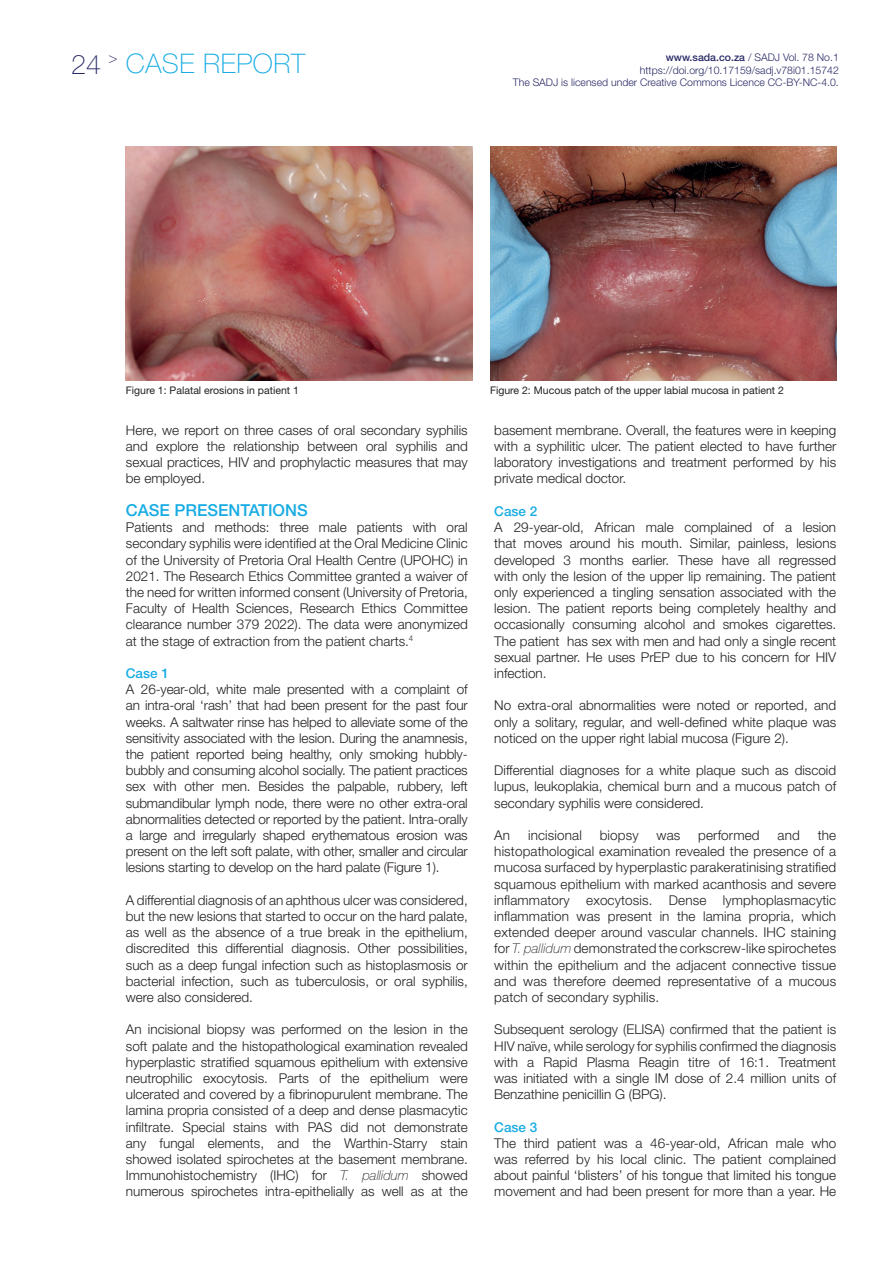
<style>
.page{position:relative;width:893px;height:1263px;background:#fff}
.page>*{position:absolute;margin:0;border:0;box-sizing:border-box;transform-origin:0 0}
.t1{font:100 27px "Helvetica Neue LT Std";letter-spacing:.02em;color:#18ace3}
.t2{font:500 16.5px "Helvetica Neue LT Std";color:#18ace3}
.t3{font:100 15px "Helvetica Neue LT Std";color:#292a66}
.t4{font:300 13.5px/16.2px "Helvetica Neue LT Std";color:#231f20;text-align:justify}
.t5{font:500 13.5px "Helvetica Neue LT Std";color:#18ace3}
.t6{font:300 10.5px/12.6px "Helvetica Neue LT Std";color:#292a66;text-align:right}
.t7{font:10.5px "Helvetica Neue LT Std";color:#231f20}
.s1{color:#292a66}
.s2{font-weight:500}
.s3{font-weight:100;font-style:italic}
</style>
<div class="page">
<img style="left:126px;top:147px;width:346px;height:234px">
<img style="left:490px;top:147px;width:346px;height:234px">
<h1 class="t1" style="left:71px;top:48px;width:235px"><span class="s1">24</span> CASE REPORT</h1>
<p class="t3" style="left:109px;top:50px;width:10px">&gt;</p>
<p class="t6" style="left:513px;top:51px;width:327px"><span class="s2">www.sada.co.za</span> / SADJ Vol. 78 No.1 https://doi.org/10.17159/sadj.v78i01.15742<br>The SADJ is licensed under Creative Commons Licence CC-BY-NC-4.0.</p>
<p class="t7" style="left:126px;top:384px;width:175px">Figure 1: Palatal erosions in patient 1</p>
<p class="t7" style="left:490px;top:384px;width:295px">Figure 2: Mucous patch of the upper labial mucosa in patient 2</p>
<p class="t4" style="left:126px;top:422px;width:343px">Here, we report on three cases of oral secondary syphilis and explore the relationship between oral syphilis and sexual practices, HIV and prophylactic measures that may be employed.</p>
<p class="t2" style="left:126px;top:500px;width:183px">CASE PRESENTATIONS</p>
<p class="t4" style="left:126px;top:519px;width:343px">Patients and methods: three male patients with oral secondary syphilis were identified at the Oral Medicine Clinic of the University of Pretoria Oral Health Centre (UPOHC) in 2021. The Research Ethics Committee granted a waiver of the need for written informed consent (University of Pretoria, Faculty of Health Sciences, Research Ethics Committee clearance number 379 2022). The data were anonymized at the stage of extraction from the patient charts.<sup>4</sup></p>
<p class="t5" style="left:126px;top:665px;width:45px">Case 1</p>
<p class="t4" style="left:126px;top:681px;width:343px">A 26-year-old, white male presented with a complaint of an intra-oral ‘rash’ that had been present for the past four weeks. A saltwater rinse has helped to alleviate some of the sensitivity associated with the lesion. During the anamnesis, the patient reported being healthy, only smoking hubbly&shy;bubbly and consuming alcohol socially. The patient practices sex with other men. Besides the palpable, rubbery, left submandibular lymph node, there were no other extra-oral abnormalities detected or reported by the patient. Intra-orally a large and irregularly shaped erythematous erosion was present on the left soft palate, with other, smaller and circular lesions starting to develop on the hard palate (Figure 1).</p>
<p class="t4" style="left:126px;top:891px;width:343px">A differential diagnosis of an aphthous ulcer was considered, but the new lesions that started to occur on the hard palate, as well as the absence of a true break in the epithelium, discredited this differential diagnosis. Other possibilities, such as a deep fungal infection such as histoplasmosis or bacterial infection, such as tuberculosis, or oral syphilis, were also considered.</p>
<p class="t4" style="left:126px;top:1021px;width:343px">An incisional biopsy was performed on the lesion in the soft palate and the histopathological examination revealed hyperplastic stratified squamous epithelium with extensive neutrophilic exocytosis. Parts of the epithelium were ulcerated and covered by a fibrinopurulent membrane. The lamina propria consisted of a deep and dense plasmacytic infiltrate. Special stains with PAS did not demonstrate any fungal elements, and the Warthin-Starry stain showed isolated spirochetes at the basement membrane.<br>Immunohistochemistry (IHC) for <span class="s3">T. pallidum</span> showed numerous spirochetes intra-epithelially as well as at the</p>
<p class="t4" style="left:494px;top:422px;width:343px">basement membrane. Overall, the features were in keeping with a syphilitic ulcer. The patient elected to have further laboratory investigations and treatment performed by his private medical doctor.</p>
<p class="t5" style="left:494px;top:503px;width:45px">Case 2</p>
<p class="t4" style="left:494px;top:519px;width:343px">A 29-year-old, African male complained of a lesion that moves around his mouth. Similar, painless, lesions developed 3 months earlier. These have all regressed with only the lesion of the upper lip remaining. The patient only experienced a tingling sensation associated with the lesion. The patient reports being completely healthy and occasionally consuming alcohol and smokes cigarettes.<br>The patient has sex with men and had only a single recent sexual partner. He uses PrEP due to his concern for HIV infection.</p>
<p class="t4" style="left:494px;top:697px;width:343px">No extra-oral abnormalities were noted or reported, and only a solitary, regular, and well-defined white plaque was noticed on the upper right labial mucosa (Figure 2).</p>
<p class="t4" style="left:494px;top:762px;width:343px">Differential diagnoses for a white plaque such as discoid lupus, leukoplakia, chemical burn and a mucous patch of secondary syphilis were considered.</p>
<p class="t4" style="left:494px;top:827px;width:17px">An</p>
<p class="t4" style="left:528px;top:827px;width:55px">incisional</p>
<p class="t4" style="left:600px;top:827px;width:40px">biopsy</p>
<p class="t4" style="left:657px;top:827px;width:25px">was</p>
<p class="t4" style="left:698px;top:827px;width:63px">performed</p>
<p class="t4" style="left:777px;top:827px;width:24px">and</p>
<p class="t4" style="left:494px;top:827px;width:343px;text-indent:323px">the histopathological examination revealed the presence of a mucosa surfaced by hyperplastic parakeratinising stratified squamous epithelium with marked acanthosis and severe inflammatory exocytosis. Dense lymphoplasmacytic inflammation was present in the lamina propria, which extended deeper around vascular channels. IHC staining for <span class="s3">T. pallidum</span> demonstrated the corkscrew-like spirochetes within the epithelium and the adjacent connective tissue and was therefore deemed representative of a mucous patch of secondary syphilis.</p>
<p class="t4" style="left:494px;top:1021px;width:343px">Subsequent serology (ELISA) confirmed that the patient is HIV naïve, while serology for syphilis confirmed the diagnosis with a Rapid Plasma Reagin titre of 16:1. Treatment was initiated with a single IM dose of 2.4 million units of Benzathine penicillin G (BPG).</p>
<p class="t5" style="left:494px;top:1119px;width:45px">Case 3</p>
<p class="t4" style="left:494px;top:1134px;width:343px">The third patient was a 46-year-old, African male who was referred by his local clinic. The patient complained about painful ‘blisters’ of his tongue that limited his tongue movement and had been present for more than a year. He</p>
</div>
